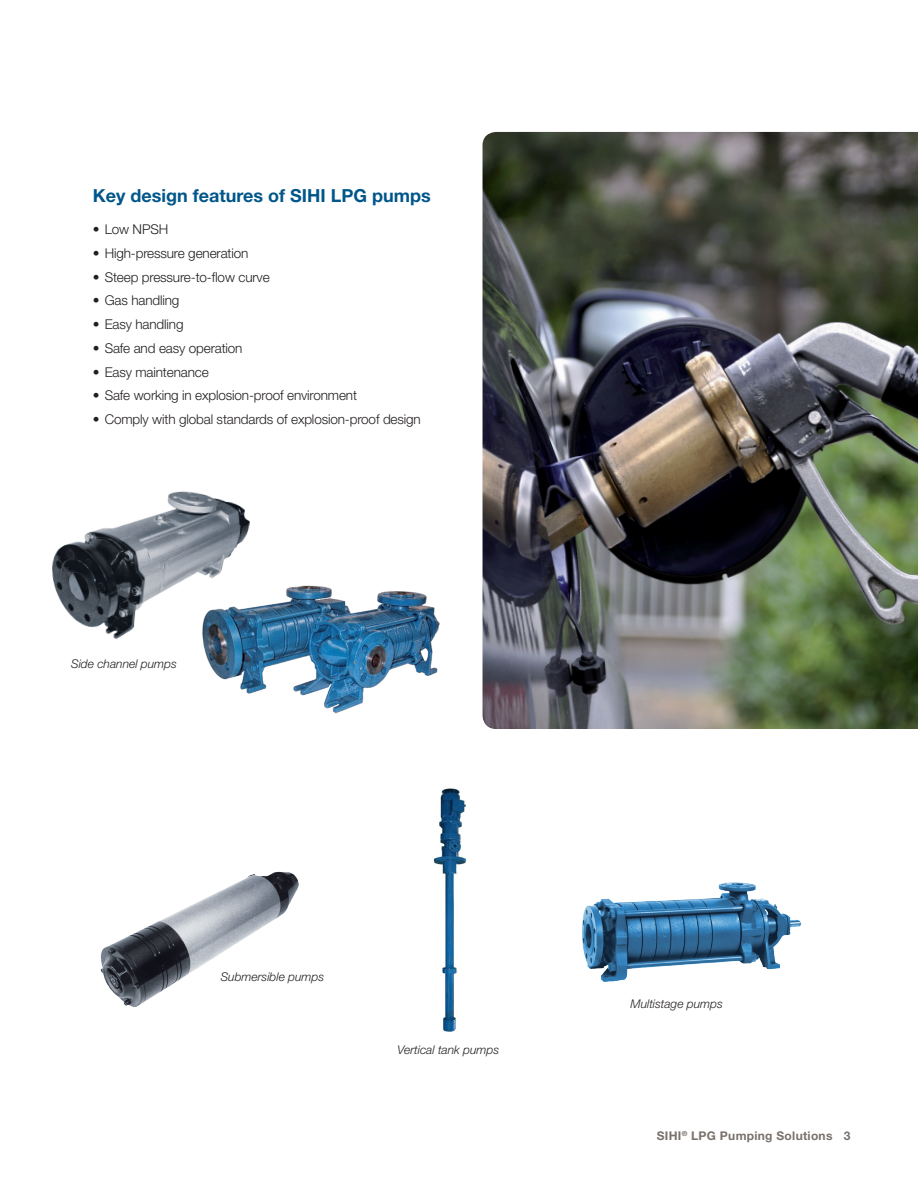
<style>
.page{position:relative;width:918px;height:1188px;background:#fff}
.page>*{position:absolute;margin:0;border:0;box-sizing:border-box;transform-origin:0 0}
.Subhead_Level_1__blu{font:700 18px "Helvetica Neue LT Std";color:#00568a}
.t1{font:300 13.5px "Helvetica Neue LT Std";letter-spacing:-.01em;color:#231f20}
.t2{font:italic 300 12px "Helvetica Neue LT Std";color:#231f20}
.t3{font:700 12px "Helvetica Neue LT Std";letter-spacing:.025em;color:#79716c}
</style>
<div class="page">
<img style="left:483px;top:132px;width:435px;height:597px">
<img style="left:100px;top:871px;width:199px;height:136px">
<img style="left:52px;top:491px;width:198px;height:148px">
<img style="left:191px;top:572px;width:249px;height:142px">
<img style="left:582px;top:882px;width:219px;height:100px">
<img style="left:433px;top:788px;width:34px;height:244px">
<p class="Subhead_Level_1__blu" style="left:93px;top:184px;width:339px">Key design features of SIHI LPG pumps</p>
<p class="t1" style="left:93px;top:221px;width:77px">• Low NPSH</p>
<p class="t1" style="left:93px;top:245px;width:157px">• High-pressure generation</p>
<p class="t1" style="left:93px;top:269px;width:179px">• Steep pressure-to-flow curve</p>
<p class="t1" style="left:93px;top:292px;width:88px">• Gas handling</p>
<p class="t1" style="left:93px;top:316px;width:92px">• Easy handling</p>
<p class="t1" style="left:93px;top:340px;width:151px">• Safe and easy operation</p>
<p class="t1" style="left:93px;top:364px;width:117px">• Easy maintenance</p>
<p class="t1" style="left:93px;top:387px;width:266px">• Safe working in explosion-proof environment</p>
<p class="t1" style="left:93px;top:411px;width:330px">• Comply with global standards of explosion-proof design</p>
<p class="t2" style="left:71px;top:656px;width:107px">Side channel pumps</p>
<p class="t2" style="left:221px;top:969px;width:105px">Submersible pumps</p>
<p class="t2" style="left:398px;top:1043px;width:103px">Vertical tank pumps</p>
<p class="t2" style="left:630px;top:996px;width:94px">Multistage pumps</p>
<p class="t3" style="left:657px;top:1128px;width:195px">SIHI<sup>®</sup> LPG Pumping Solutions 3</p>
</div>
